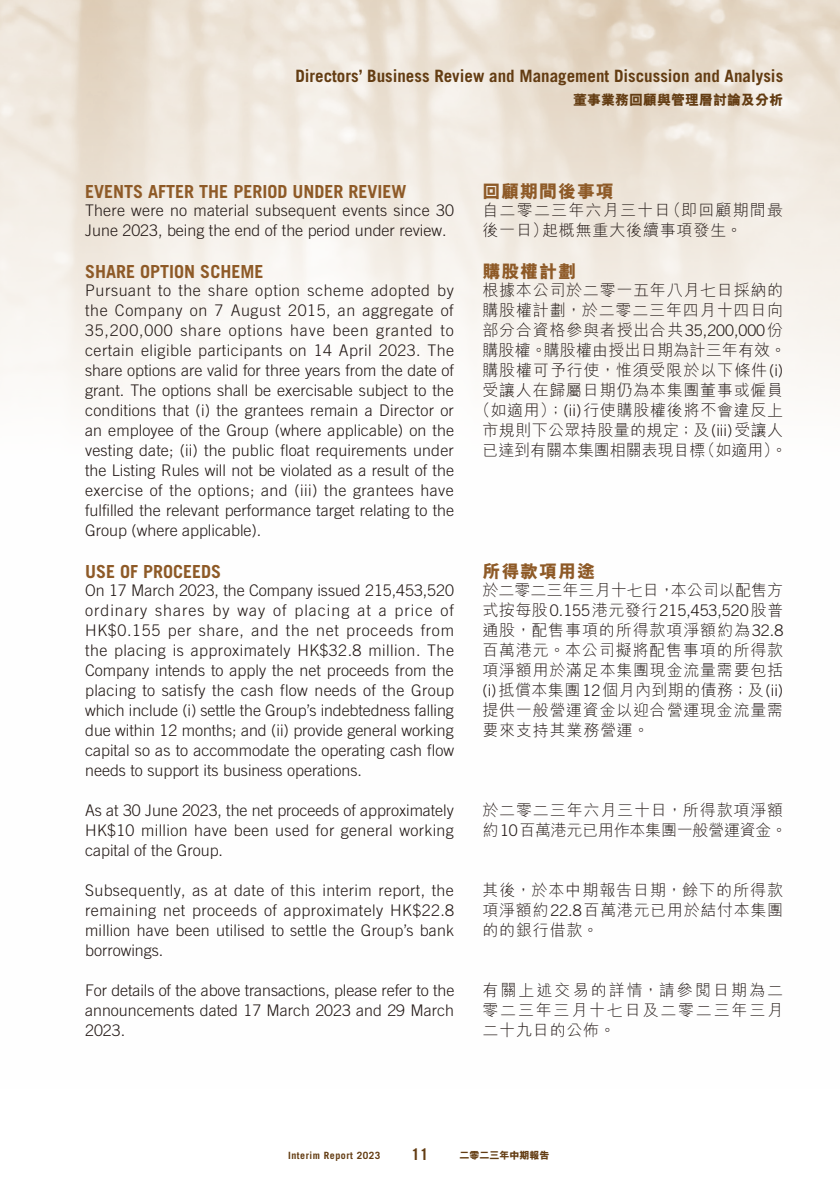
<style>
.page{position:relative;width:840px;height:1191px;background:#fff}
.page>*{position:absolute;margin:0;border:0;box-sizing:border-box;transform-origin:0 0}
.t1{font:700 18px "Trade Gothic LT Std";color:#8e5a27}
.t2{font:800 18px "M Hei HK";letter-spacing:.05em;color:#8e5a27}
.t3{font:700 17px "Trade Gothic LT Std";color:#633c12}
.t4{font:300 16px/20px "Trade Gothic LT Std";color:#231916;text-align:justify}
.t5{font:300 16px/20px "M Hei HK";letter-spacing:.045em;color:#231916;text-align:justify}
.t6{font:300 16px/20px "M Hei HK";letter-spacing:.015em;color:#231916}
.t7{font:300 16px/20px "M Hei HK";letter-spacing:.075em;color:#231916}
.t8{font:300 16px "M Hei HK";color:#231916}
.t9{font:700 16px "Trade Gothic LT Std";color:#633c12}
.t10{font:800 14px "M Hei HK";color:#633c12}
.t11{font:700 10px "Trade Gothic LT Std";letter-spacing:.05em;color:#633c12}
.t12{font:800 10px "M Hei HK";color:#633c12}
.s1{font-family:"Trade Gothic LT Std"}
.s2{font-family:"M Hei HK"}
</style>
<div class="page">
<p class="t3" style="left:295px;top:66px;width:489px">Directors’ Business Review and Management Discussion and Analysis</p>
<p class="t10" style="left:572px;top:92px;width:211px">董事業務回顧與管理層討論及分析</p>
<p class="t1" style="left:85px;top:180px;width:323px">EVENTS AFTER THE PERIOD UNDER REVIEW</p>
<p class="t4" style="left:85px;top:200px;width:370px">There were no material subsequent events since 30<br>June 2023, being the end of the period under review.</p>
<p class="t1" style="left:85px;top:260px;width:180px">SHARE OPTION SCHEME</p>
<p class="t4" style="left:85px;top:280px;width:370px">Pursuant to the share option scheme adopted by the Company on 7 August 2015, an aggregate of 35,200,000 share options have been granted to certain eligible participants on 14 April 2023. The share options are valid for three years from the date of grant. The options shall be exercisable subject to the conditions that (i) the grantees remain a Director or an employee of the Group (where applicable) on the vesting date; (ii) the public float requirements under the Listing Rules will not be violated as a result of the exercise of the options; and (iii) the grantees have fulfilled the relevant performance target relating to the Group (where applicable).</p>
<p class="t1" style="left:85px;top:560px;width:138px">USE OF PROCEEDS</p>
<p class="t4" style="left:85px;top:580px;width:370px">On 17 March 2023, the Company issued 215,453,520 ordinary shares by way of placing at a price of HK$0.155 per share, and the net proceeds from the placing is approximately HK$32.8 million. The Company intends to apply the net proceeds from the placing to satisfy the cash flow needs of the Group which include (i) settle the Group’s indebtedness falling due within 12 months; and (ii) provide general working capital so as to accommodate the operating cash flow needs to support its business operations.</p>
<p class="t4" style="left:85px;top:800px;width:370px">As at 30 June 2023, the net proceeds of approximately HK$10 million have been used for general working capital of the Group.</p>
<p class="t4" style="left:85px;top:880px;width:370px">Subsequently, as at date of this interim report, the remaining net proceeds of approximately HK$22.8 million have been utilised to settle the Group’s bank borrowings.</p>
<p class="t4" style="left:85px;top:980px;width:370px">For details of the above transactions, please refer to the announcements dated 17 March 2023 and 29 March 2023.</p>
<p class="t2" style="left:482px;top:182px;width:133px">回顧期間後事項</p>
<p class="t7" style="left:482px;top:200px;width:302px">自二零二三年六月三十日（即回顧期間最後一日）起概無重大後續事項發生。</p>
<p class="t2" style="left:482px;top:262px;width:95px">購股權計劃</p>
<p class="t5" style="left:474px;top:280px;width:314px;text-align:center">根據本公司於二零一五年八月七日採納的購股權計劃，於二零二三年四月十四日向部分合資格參與者授出合共<span class="s1">35,200,000</span>份購股權。購股權由授出日期為計三年有效。購股權可予行使，惟須受限於以下條件<span class="s1">(i)</span>受讓人在歸屬日期仍為本集團董事或僱員（如適用）；<span class="s1">(ii)</span>行使購股權後將不會違反上市規則下公眾持股量的規定；及<span class="s1">(iii)</span>受讓人已達到有關本集團相關表現目標（如適用）。</p>
<p class="t2" style="left:482px;top:562px;width:114px">所得款項用途</p>
<p class="t8" style="left:482px;top:582px;width:302px">於二零二三年三月十七日，本公司以配售方</p>
<p class="t4" style="left:482px;top:600px;width:302px"><span class="s2">式按每股</span>0.155<span class="s2">港元發行</span>215,453,520<span class="s2">股普</span></p>
<p class="t5" style="left:482px;top:620px;width:302px">通股，配售事項的所得款項淨額約為<span class="s1">32.8</span>百萬港元。本公司擬將配售事項的所得款項淨額用於滿足本集團現金流量需要包括<span class="s1">(i)</span>抵償本集團<span class="s1">12</span>個月內到期的債務；及<span class="s1">(ii)</span>提供一般營運資金以迎合營運現金流量需要來支持其業務營運。</p>
<p class="t6" style="left:482px;top:800px;width:306px">於二零二三年六月三十日，所得款項淨額約<span class="s1">10</span>百萬港元已用作本集團一般營運資金。</p>
<p class="t5" style="left:482px;top:880px;width:302px">其後，於本中期報告日期，餘下的所得款項淨額約<span class="s1">22.8</span>百萬港元已用於結付本集團的的銀行借款。</p>
<p class="t5" style="left:482px;top:980px;width:302px">有關上述交易的詳情，請參閱日期為二零二三年三月十七日及二零二三年三月二十九日的公佈。</p>
<p class="t11" style="left:288px;top:1149px;width:94px">Interim Report 2023</p>
<p class="t9" style="left:411px;top:1144px;width:19px">11</p>
<p class="t12" style="left:459px;top:1150px;width:91px">二零二三年中期報告</p>
</div>
